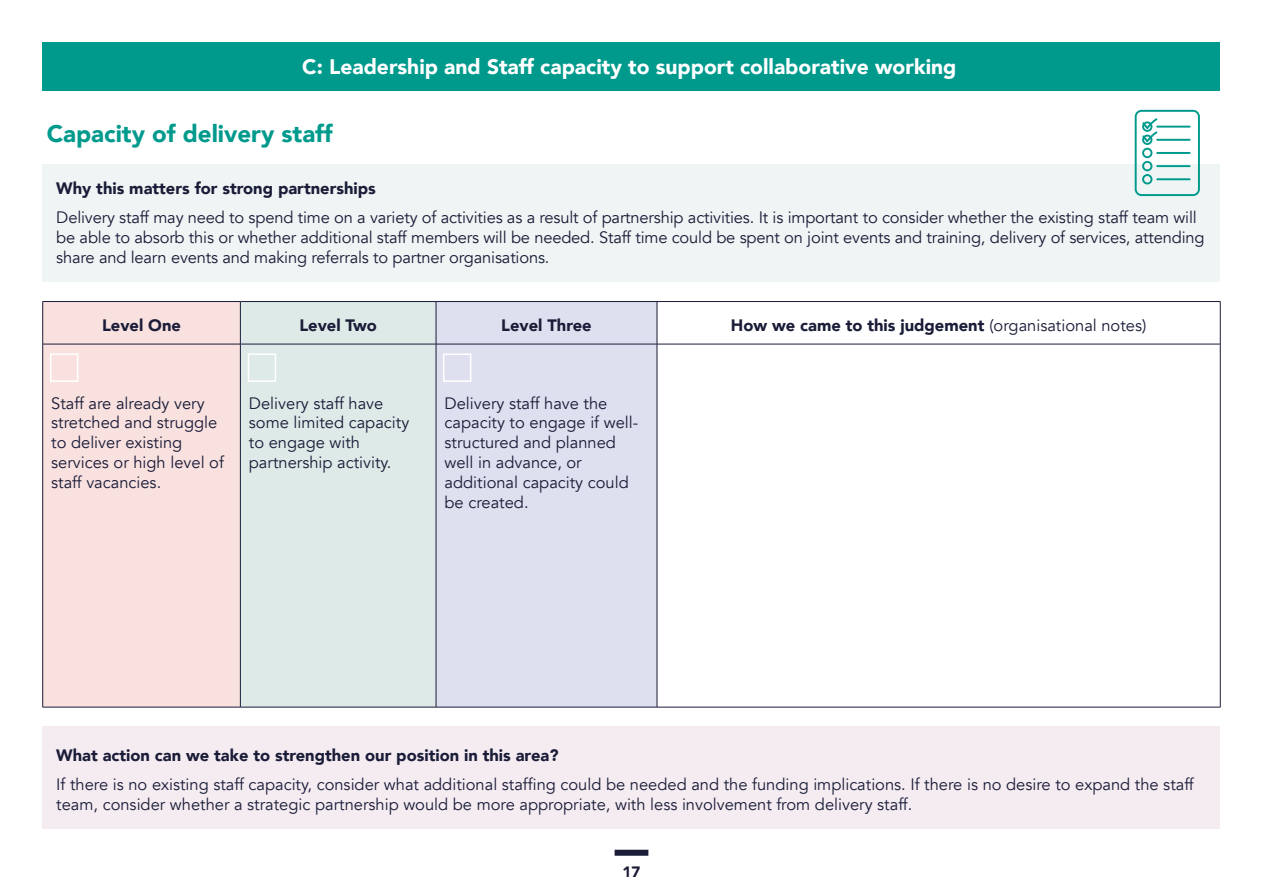
<style>
.page{position:relative;width:1263px;height:893px;background:#fff}
.page>*{position:absolute;margin:0;border:0;box-sizing:border-box;transform-origin:0 0}
.Small_Header_H2{font:900 24px "Avenir";color:#009a8d}
.t1{font:900 21px "Avenir";color:#fff}
.Body_Copy_11pt{font:16.5px/19.8px "Avenir";color:#1a1c38}
.Bold_Body_11pt{font:900 16.5px "Avenir";color:#1a1c38}
.Table_Headers_H3{font:900 16.5px "Avenir";color:#1a1c38}
.t2{font:900 15px "Avenir";color:#1a1c38}
.s1{font-weight:400}
</style>
<div class="page">
<div style="left:43px;top:164px;width:1177px;height:118px;background:#eff5f4"></div>
<svg style="left:1135px;top:110px;width:65px;height:86px"></svg>
<div style="left:43px;top:726px;width:1177px;height:103px;background:#f4ecf1"></div>
<div style="left:43px;top:43px;width:1177px;height:48px;background:#009a8d"></div>
<div style="left:43px;top:302px;width:197px;height:405px;background:#f9e1e0"></div>
<div style="left:241px;top:302px;width:195px;height:405px;background:#deeae8"></div>
<div style="left:437px;top:302px;width:220px;height:405px;background:#dfe0ef"></div>
<hr style="left:43px;top:301px;width:197px;height:1px;background:#1a1c38">
<hr style="left:42px;top:302px;width:1px;height:42px;background:#1a1c38">
<hr style="left:240px;top:301px;width:196px;height:1px;background:#1a1c38">
<hr style="left:240px;top:302px;width:1px;height:42px;background:#1a1c38">
<hr style="left:436px;top:301px;width:221px;height:1px;background:#1a1c38">
<hr style="left:436px;top:302px;width:1px;height:42px;background:#1a1c38">
<hr style="left:657px;top:301px;width:563px;height:1px;background:#1a1c38">
<hr style="left:657px;top:302px;width:1px;height:42px;background:#1a1c38">
<hr style="left:1220px;top:302px;width:1px;height:42px;background:#1a1c38">
<hr style="left:43px;top:344px;width:197px;height:1px;background:#1a1c38">
<hr style="left:42px;top:344px;width:1px;height:363px;background:#1a1c38">
<hr style="left:240px;top:344px;width:196px;height:1px;background:#1a1c38">
<hr style="left:240px;top:344px;width:1px;height:363px;background:#1a1c38">
<hr style="left:436px;top:344px;width:221px;height:1px;background:#1a1c38">
<hr style="left:436px;top:344px;width:1px;height:363px;background:#1a1c38">
<hr style="left:657px;top:344px;width:563px;height:1px;background:#1a1c38">
<hr style="left:657px;top:344px;width:1px;height:363px;background:#1a1c38">
<hr style="left:1220px;top:344px;width:1px;height:363px;background:#1a1c38">
<hr style="left:43px;top:707px;width:197px;height:1px;background:#1a1c38">
<hr style="left:240px;top:707px;width:196px;height:1px;background:#1a1c38">
<hr style="left:436px;top:707px;width:221px;height:1px;background:#1a1c38">
<hr style="left:657px;top:707px;width:563px;height:1px;background:#1a1c38">
<div style="left:50px;top:353px;width:28px;height:29px;border:2px solid #fff"></div>
<div style="left:248px;top:353px;width:28px;height:29px;border:2px solid #fff"></div>
<div style="left:443px;top:353px;width:28px;height:29px;border:2px solid #fff"></div>
<div style="left:615px;top:850px;width:33px;height:6px;background:#1a1c38"></div>
<p class="t1" style="left:302px;top:49px;width:656px">C: Leadership and Staff capacity to support collaborative working</p>
<h2 class="Small_Header_H2" style="left:47px;top:113px;width:287px">Capacity of delivery staff</h2>
<p class="Bold_Body_11pt" style="left:56px;top:174px;width:321px">Why this matters for strong partnerships</p>
<p class="Body_Copy_11pt" style="left:56px;top:208px;width:1150px">Delivery staff may need to spend time on a variety of activities as a result of partnership activities. It is important to consider whether the existing staff team will be able to absorb this or whether additional staff members will be needed. Staff time could be spent on joint events and training, delivery of services, attending share and learn events and making referrals to partner organisations.</p>
<h3 class="Table_Headers_H3" style="left:102px;top:311px;width:80px">Level One</h3>
<h3 class="Table_Headers_H3" style="left:299px;top:311px;width:79px">Level Two</h3>
<h3 class="Table_Headers_H3" style="left:501px;top:311px;width:92px">Level Three</h3>
<h3 class="Table_Headers_H3" style="left:731px;top:311px;width:417px">How we came to this judgement <span class="s1">(organisational notes)</span></h3>
<p class="Body_Copy_11pt" style="left:51px;top:393px;width:174px">Staff are already very stretched and struggle to deliver existing services or high level of staff vacancies.</p>
<p class="Body_Copy_11pt" style="left:249px;top:393px;width:162px">Delivery staff have some limited capacity to engage with partnership activity.</p>
<p class="Body_Copy_11pt" style="left:444px;top:393px;width:195px">Delivery staff have the capacity to engage if well&shy;structured and planned well in advance, or additional capacity could be created.</p>
<p class="Bold_Body_11pt" style="left:56px;top:741px;width:504px">What action can we take to strengthen our position in this area?</p>
<p class="Body_Copy_11pt" style="left:56px;top:775px;width:1139px">If there is no existing staff capacity, consider what additional staffing could be needed and the funding implications. If there is no desire to expand the staff team, consider whether a strategic partnership would be more appropriate, with less involvement from delivery staff.</p>
<p class="t2" style="left:623px;top:859px;width:19px">17</p>
</div>
